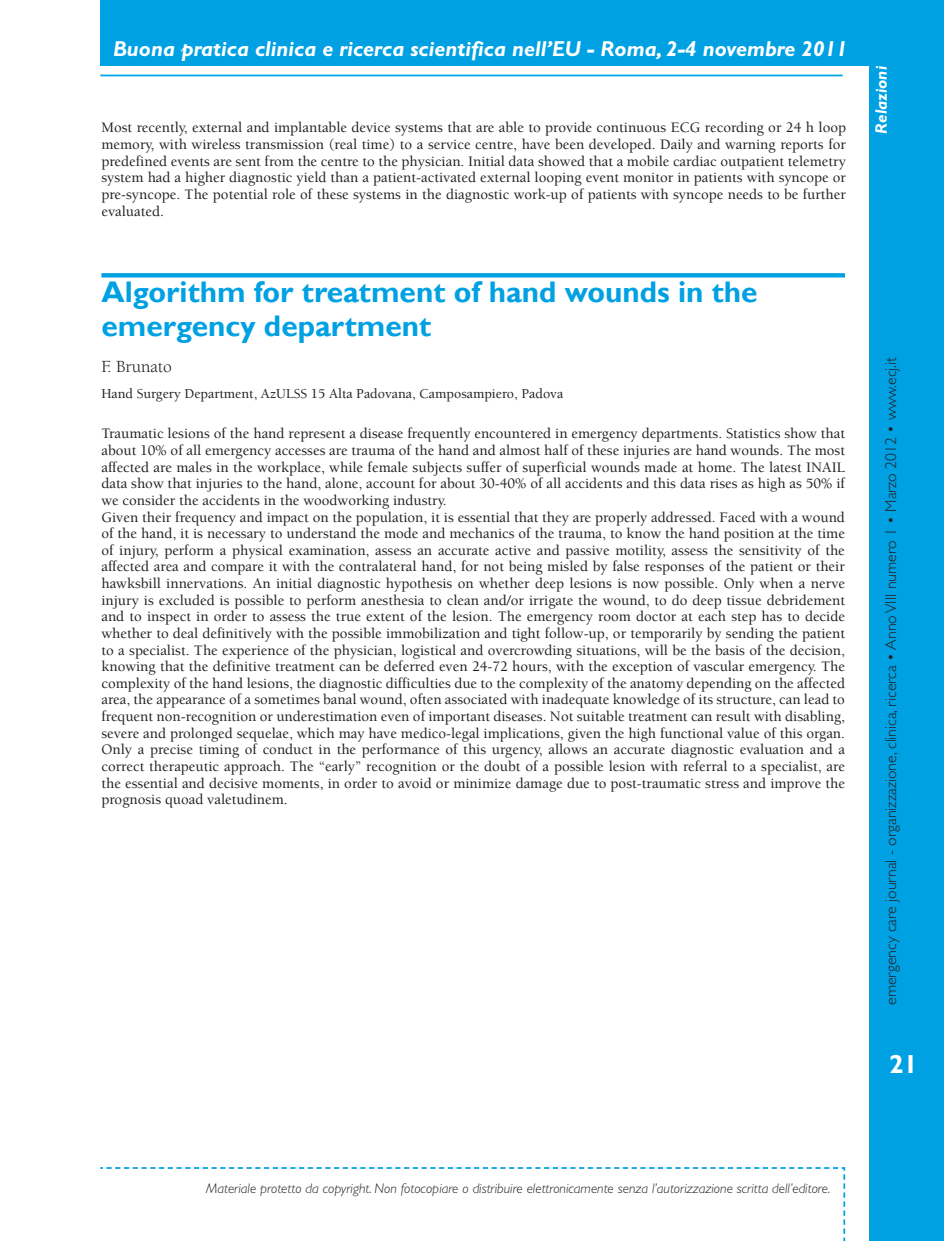
<style>
.page{position:relative;width:944px;height:1241px;background:#fff}
.page>*{position:absolute;margin:0;border:0;box-sizing:border-box;transform-origin:0 0}
.T1{font:700 29.75px/33.2px "Gill Sans";color:#00a1e3}
.t1{font:700 26.25px "Gill Sans";color:#fff}
.Normale{font:italic 700 21.7px "Gill Sans";color:#fff}
.AUTORE{font:17.5px "Berkeley";color:#231f20}
.Normale-2{font:italic 700 16.62px "Gill Sans";color:#fff}
.t2{font:300 15.75px "Gill Sans";color:#231f20}
.Normale-3{font:500 14.88px/16.6px "Berkeley";color:#231f20;text-align:justify}
.t3{font:italic 300 14px "Gill Sans";color:#231f20}
.PROFESSIONE_AUTORI{font:500 14px "Berkeley";color:#231f20}
</style>
<div class="page">
<div style="left:100px;top:0;width:843px;height:66px;background:#00a1e3"></div>
<div style="left:869px;top:0;width:74px;height:1240px;background:#00a1e3"></div>
<hr style="left:100px;top:75px;width:742px;height:1px;background:#00a1e3">
<svg style="left:100px;top:1167px;width:745px;height:73px"></svg>
<svg style="left:101px;top:273px;width:743px;height:4px;background:#09a4e3"></svg>
<p class="Normale" style="left:113px;top:36px;width:736px">Buona pratica clinica e ricerca scientifica nell’EU - Roma, 2-4 novembre 2011</p>
<p class="Normale-3" style="left:101px;top:120px;width:746px">Most recently, external and implantable device systems that are able to provide continuous ECG recording or 24 h loop</p>
<p class="Normale-3" style="left:101px;top:136px;width:746px">memory, with wireless transmission (real time) to a service centre, have been developed. Daily and warning reports for predefined events are sent from the centre to the physician. Initial data showed that a mobile cardiac outpatient telemetry system had a higher diagnostic yield than a patient-activated external looping event monitor in patients with syncope or pre-syncope. The potential role of these systems in the diagnostic work-up of patients with syncope needs to be further evaluated.</p>
<p class="T1" style="left:101px;top:276px;width:657px">Algorithm for treatment of hand wounds in the emergency department</p>
<p class="AUTORE" style="left:101px;top:357px;width:72px">F. Brunato</p>
<p class="PROFESSIONE_AUTORI" style="left:101px;top:386px;width:463px">Hand Surgery Department, AzULSS 15 Alta Padovana, Camposampiero, Padova</p>
<p class="Normale-3" style="left:101px;top:425px;width:745px">Traumatic lesions of the hand represent a disease frequently encountered in emergency departments. Statistics show that about 10% of all emergency accesses are trauma of the hand and almost half of these injuries are hand wounds. The most affected are males in the workplace, while female subjects suffer of superficial wounds made at home. The latest INAIL data show that injuries to the hand, alone, account for about 30-40% of all accidents and this data rises as high as 50% if we consider the accidents in the woodworking industry.</p>
<p class="Normale-3" style="left:101px;top:509px;width:745px">Given their frequency and impact on the population, it is essential that they are properly addressed. Faced with a wound of the hand, it is necessary to understand the mode and mechanics of the trauma, to know the hand position at the time of injury, perform a physical examination, assess an accurate active and passive motility, assess the sensitivity of the affected area and compare it with the contralateral hand, for not being misled by false responses of the patient or their hawksbill innervations. An initial diagnostic hypothesis on whether deep lesions is now possible. Only when a nerve injury is excluded is possible to perform anesthesia to clean and/or irrigate the wound, to do deep tissue debridement and to inspect in order to assess the true extent of the lesion. The emergency room doctor at each step has to decide whether to deal definitively with the possible immobilization and tight follow-up, or temporarily by sending the patient to a specialist. The experience of the physician, logistical and overcrowding situations, will be the basis of the decision, knowing that the definitive treatment can be deferred even 24-72 hours, with the exception of vascular emergency. The complexity of the hand lesions, the diagnostic difficulties due to the complexity of the anatomy depending on the affected area, the appearance of a sometimes banal wound, often associated with inadequate knowledge of its structure, can lead to frequent non-recognition or underestimation even of important diseases. Not suitable treatment can result with disabling, severe and prolonged sequelae, which may have medico-legal implications, given the high functional value of this organ.</p>
<p class="Normale-3" style="left:101px;top:741px;width:745px">Only a precise timing of conduct in the performance of this urgency, allows an accurate diagnostic evaluation and a correct therapeutic approach. The “early” recognition or the doubt of a possible lesion with referral to a specialist, are the essential and decisive moments, in order to avoid or minimize damage due to post-traumatic stress and improve the prognosis quoad valetudinem.</p>
<p class="Normale-2" style="left:871px;top:134px;width:69px;rotate:-90deg">Relazioni</p>
<p class="t2" style="left:881px;top:1004px;width:649px;rotate:-90deg">emergency care journal - organizzazione, clinica, ricerca • Anno VIII numero 1 • Marzo 2012 • www.ecj.it</p>
<p class="t1" style="left:889px;top:1048px;width:30px">21</p>
<p class="t3" style="left:206px;top:1180px;width:625px">Materiale protetto da copyright. Non fotocopiare o distribuire elettronicamente senza l’autorizzazione scritta dell’editore.</p>
</div>
